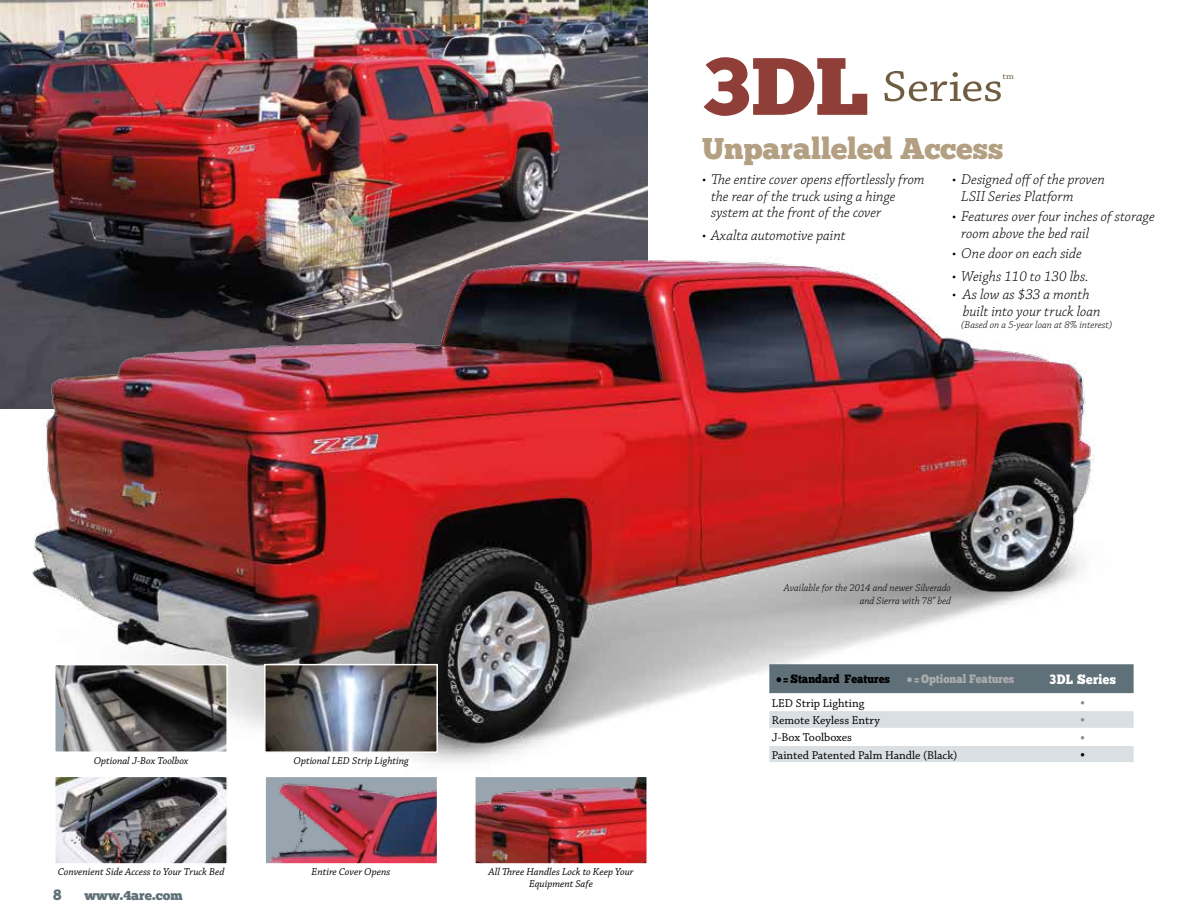
<style>
.page{position:relative;width:1188px;height:918px;background:#fff}
.page>*{position:absolute;margin:0;border:0;box-sizing:border-box;transform-origin:0 0}
.t1{font:45.45px "Chaparral Pro";letter-spacing:-.005em;color:#6f5d41;scale:1.1 1}
.t2{font:30px "Chunk Five";color:#b39f82}
.t3{font:16.5px "Chaparral Pro";color:#8c8d8d}
.t4{font:16.5px "Chaparral Pro";color:#000}
.t5{font:italic 300 15px/16.5px "Chaparral Pro";color:#000}
.t6{font:15px "Chunk Five";color:#607079}
.t7{font:13.5px "Chunk Five";color:#607079}
.t8{font:13.5px "Chunk Five";letter-spacing:.03em;color:#fff;scale:.9 1}
.t9{font:12px "Chaparral Pro";color:#000}
.t10{font:12px "Chunk Five";color:#000;scale:.89 1}
.t11{font:italic 10.5px/12px "Chaparral Pro";color:#000;text-align:center}
.t12{font:italic 300 10.5px/13.5px "Chaparral Pro";color:#000;text-align:right}
.t13{font:8.7px "Chaparral Pro";color:#6f5d41;scale:1.1 1}
.s1{font-family:"Chunk Five";font-size:81.15px;color:#903e38}
.s2{font-size:22.5px}
.s3{font-size:22.5px;color:#abacac}
.s4{color:#abacac}
</style>
<div class="page">
<img style="left:0;top:0;width:648px;height:214px">
<img style="left:0;top:214px;width:1134px;height:549px">
<img style="left:57px;top:779px;width:168px;height:83px">
<div style="left:54px;top:776px;width:174px;height:89px;border:2px solid #fff"></div>
<img style="left:57px;top:667px;width:168px;height:83px">
<div style="left:54px;top:664px;width:174px;height:89px;border:2px solid #fff"></div>
<img style="left:267px;top:667px;width:168px;height:83px">
<div style="left:264px;top:664px;width:174px;height:89px;border:2px solid #fff"></div>
<img style="left:477px;top:779px;width:168px;height:83px">
<div style="left:474px;top:776px;width:174px;height:89px;border:2px solid #fff"></div>
<img style="left:267px;top:779px;width:168px;height:83px">
<div style="left:264px;top:776px;width:174px;height:89px;border:2px solid #fff"></div>
<div style="left:769px;top:664px;width:365px;height:29px;background:#607079"></div>
<svg style="left:769px;top:711px;width:365px;height:51px"></svg>
<hr style="left:769px;top:728px;width:263px;height:1px;background:#fff">
<hr style="left:1032px;top:728px;width:102px;height:1px;background:#fff">
<hr style="left:769px;top:745px;width:263px;height:1px;background:#fff">
<hr style="left:1032px;top:745px;width:102px;height:1px;background:#fff">
<hr style="left:769px;top:762px;width:263px;height:1px;background:#fff">
<hr style="left:1032px;top:762px;width:102px;height:1px;background:#fff">
<h1 class="t1" style="left:702px;top:61px;width:275px"><span class="s1">3DL</span> Series</h1>
<p class="t13" style="left:1002px;top:71px;width:12px">tm</p>
<h2 class="t2" style="left:702px;top:130px;width:303px">Unparalleled Access</h2>
<p class="t5" style="left:961px;top:172px;width:145px;text-indent:-9px">• Designed off of the proven<br>LSII Series Platform</p>
<p class="t5" style="left:961px;top:209px;width:195px;text-indent:-9px">• Features over four inches of storage room above the bed rail</p>
<p class="t5" style="left:952px;top:246px;width:131px">• One door on each side</p>
<p class="t5" style="left:952px;top:268px;width:138px">• Weighs 110 to 130 lbs.</p>
<p class="t5" style="left:963px;top:287px;width:139px;text-indent:-10px">• As low as $33 a month built into your truck loan</p>
<p class="t12" style="left:961px;top:318px;width:153px">(Based on a 5-year loan at 8% interest)</p>
<p class="t5" style="left:711px;top:172px;width:215px;text-indent:-9px">• The entire cover opens effortlessly from the rear of the truck using a hinge system at the front of the cover</p>
<p class="t5" style="left:702px;top:228px;width:145px">• Axalta automotive paint</p>
<p class="t11" style="left:94px;top:755px;width:96px">Optional J-Box Toolbox</p>
<p class="t11" style="left:293px;top:755px;width:117px">Optional LED Strip Lighting</p>
<p class="t11" style="left:58px;top:867px;width:168px">Convenient Side Access to Your Truck Bed</p>
<p class="t6" style="left:53px;top:886px;width:10px">8</p>
<p class="t7" style="left:85px;top:888px;width:100px">www.4are.com</p>
<p class="t11" style="left:312px;top:867px;width:80px">Entire Cover Opens</p>
<p class="t11" style="left:488px;top:867px;width:147px">All Three Handles Lock to Keep Your<br>Equipment Safe</p>
<p class="t12" style="left:784px;top:581px;width:169px">Available for the 2014 and newer Silverado and Sierra with 78" bed</p>
<p class="t10" style="left:775px;top:671px;width:270px"><span class="s2">•</span> = Standard Features <span class="s3">•</span><span class="s4">= Optional Features</span></p>
<p class="t8" style="left:1050px;top:671px;width:75px">3DL Series</p>
<p class="t9" style="left:772px;top:696px;width:94px">LED Strip Lighting</p>
<p class="t3" style="left:1080px;top:692px;width:7px">•</p>
<p class="t9" style="left:772px;top:714px;width:110px">Remote Keyless Entry</p>
<p class="t3" style="left:1080px;top:710px;width:7px">•</p>
<p class="t9" style="left:772px;top:731px;width:82px">J-Box Toolboxes</p>
<p class="t3" style="left:1080px;top:727px;width:7px">•</p>
<p class="t9" style="left:772px;top:748px;width:187px">Painted Patented Palm Handle (Black)</p>
<p class="t4" style="left:1080px;top:744px;width:7px">•</p>
</div>
